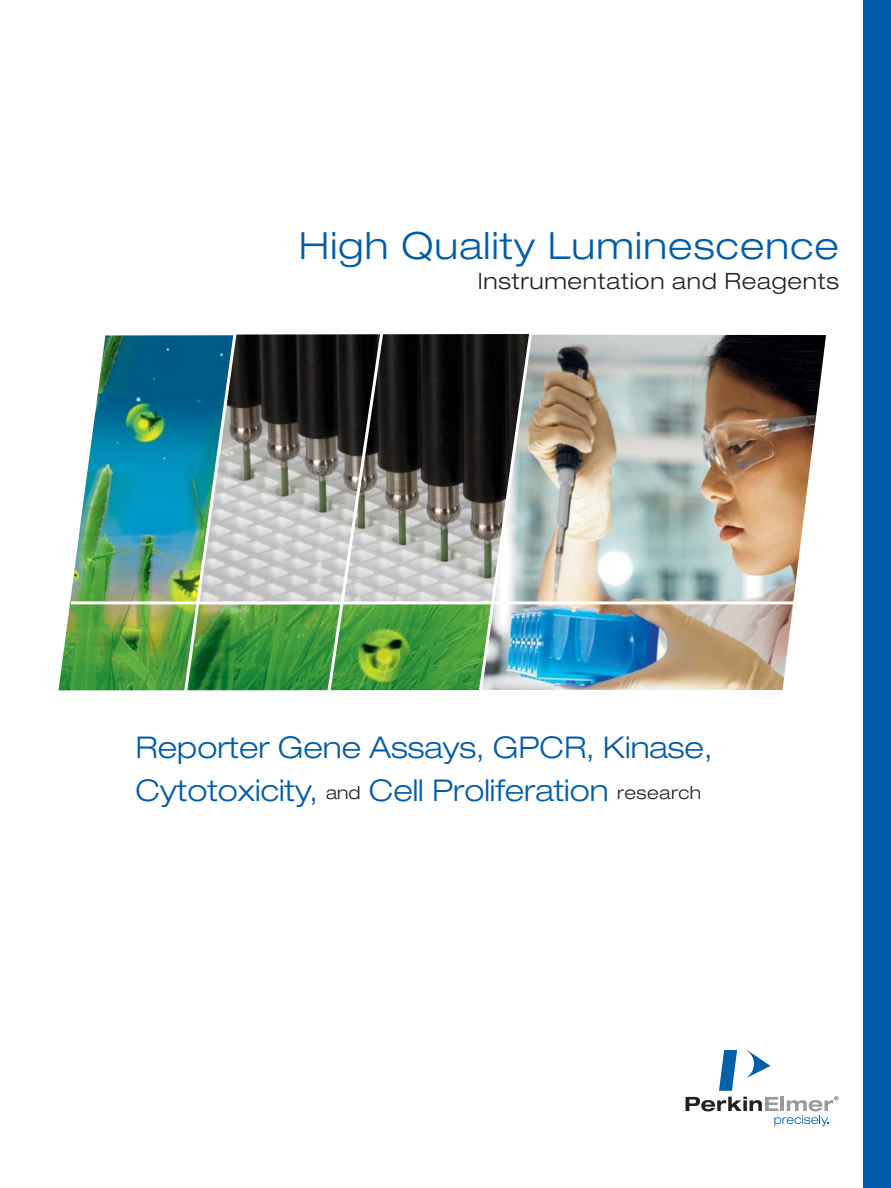
<style>
.page{position:relative;width:891px;height:1188px;background:#fff}
.page>*{position:absolute;margin:0;border:0;box-sizing:border-box;transform-origin:0 0}
.t1{font:300 expanded 37.5px "Helvetica Neue";letter-spacing:.035em;color:#005daa}
.t2{font:300 expanded 30px/43.5px "Helvetica Neue";color:#005daa}
.t3{font:300 expanded 22.5px "Helvetica Neue";letter-spacing:.035em;color:#231f20}
.s1{font-size:18px;color:#231f20}
</style>
<div class="page">
<img style="left:534px;top:335px;width:292px;height:355px">
<img style="left:58px;top:335px;width:419px;height:355px">
<svg style="left:686px;top:1050px;width:152px;height:76px"></svg>
<div style="left:864px;top:0;width:27px;height:1188px;background:#005daa"></div>
<img style="left:239px;top:334px;width:238px;height:271px">
<svg style="left:325px;top:334px;width:60px;height:357px;background:#6f8067"></svg>
<img style="left:182px;top:334px;width:57px;height:357px">
<hr style="left:71px;top:601px;width:737px;height:3px;background:#fff">
<img style="left:477px;top:334px;width:57px;height:356px">
<p class="t1" style="left:299px;top:232px;width:541px">High Quality Luminescence</p>
<p class="t3" style="left:478px;top:273px;width:363px">Instrumentation and Reagents</p>
<p class="t2" style="left:136px;top:728px;width:578px">Reporter Gene Assays, GPCR, Kinase,<br>Cytotoxicity, <span class="s1">and</span> Cell Proliferation <span class="s1">research</span></p>
</div>
